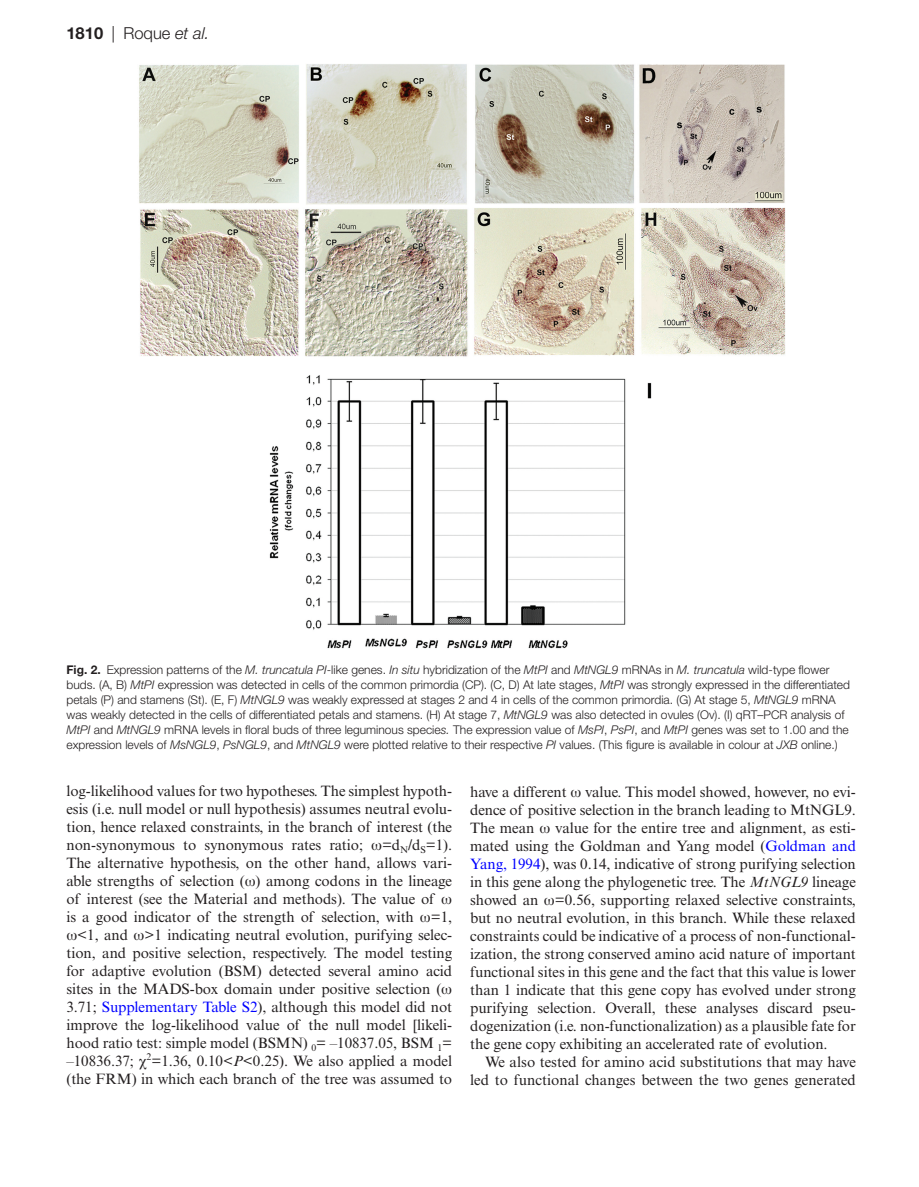
<style>
.page{position:relative;width:919px;height:1187px;background:#fff}
.page>*{position:absolute;margin:0;border:0;box-sizing:border-box;transform-origin:0 0}
.t1{font:300 16.5px "Helvetica Neue LT Std";color:#231f20}
.t2{font:15px/18px "Times New Roman MT Std";letter-spacing:-.005em;color:#231f20;text-align:justify}
.t3{font:300 12px/15px "Helvetica Neue LT Std";color:#231f20}
.s1{font-weight:700}
.s2{font-style:italic}
.s3{font-family:"Gandhari Unicode"}
.s4{color:#00f}
</style>
<div class="page">
<img style="left:139px;top:64px;width:646px;height:585px">
<p class="t1" style="left:66px;top:23px;width:144px"><span class="s1">1810</span> | Roque <span class="s2">et al.</span></p>
<p class="t3" style="left:66px;top:661px;width:785px"><span class="s1">Fig. 2.</span> Expression patterns of the <span class="s2">M. truncatula PI</span>-like genes. <span class="s2">In situ</span> hybridization of the <span class="s2">MtPI</span> and <span class="s2">MtNGL9</span> mRNAs in <span class="s2">M. truncatula</span> wild-type flower buds. (A, B) <span class="s2">MtPI</span> expression was detected in cells of the common primordia (CP). (C, D) At late stages, <span class="s2">MtPI</span> was strongly expressed in the differentiated petals (P) and stamens (St). (E, F) <span class="s2">MtNGL9</span> was weakly expressed at stages 2 and 4 in cells of the common primordia. (G) At stage 5, <span class="s2">MtNGL9</span> mRNA was weakly detected in the cells of differentiated petals and stamens. (H) At stage 7, <span class="s2">MtNGL9</span> was also detected in ovules (Ov). (I) qRT–PCR analysis of <span class="s2">MtPI</span> and <span class="s2">MtNGL9</span> mRNA levels in floral buds of three leguminous specie<span class="s2">s.</span> The expression value of <span class="s2">MsPI</span>, <span class="s2">PsPI</span>, and <span class="s2">MtPI</span> genes was set to 1.00 and the expression levels of <span class="s2">MsNGL9</span>, <span class="s2">PsNGL9</span>, and <span class="s2">MtNGL9</span> were plotted relative to their respective <span class="s2">PI</span> values. (This figure is available in colour at <span class="s2">JXB</span> online.)</p>
<p class="t2" style="left:66px;top:781px;width:387px">log-likelihood values for two hypotheses. The simplest hypoth&shy;esis (i.e. null model or null hypothesis) assumes neutral evolu&shy;tion, hence relaxed constraints, in the branch of interest (the non-synonymous to synonymous rates ratio; <span class="s3">ω</span>=d<sub>N</sub>/d<sub>S</sub>=1).<br>The alternative hypothesis, on the other hand, allows vari&shy;able strengths of selection (<span class="s3">ω</span>) among codons in the lineage of interest (see the Material and methods). The value of <span class="s3">ω </span>is a good indicator of the strength of selection, with <span class="s3">ω</span>=1, <span class="s3">ω</span>&lt;1, and <span class="s3">ω</span>&gt;1 indicating neutral evolution, purifying selec&shy;tion, and positive selection, respectively. The model testing for adaptive evolution (BSM) detected several amino acid sites in the MADS-box domain under positive selection (<span class="s3">ω </span>3.71; <span class="s4">Supplementary Table S2</span>), although this model did not improve the log-likelihood value of the null model [likeli&shy;hood ratio test: simple model (BSMN) <sub>0</sub>= –10837.05, BSM <sub>1</sub>= –10836.37; <span class="s3">χ</span><sup>2</sup>=1.36, 0.10&lt;<span class="s2">P</span>&lt;0.25). We also applied a model (the FRM) in which each branch of the tree was assumed to</p>
<p class="t2" style="left:470px;top:782px;width:387px">have a different <span class="s3">ω</span> value. This model showed, however, no evi&shy;dence of positive selection in the branch leading to MtNGL9.<br>The mean <span class="s3">ω</span> value for the entire tree and alignment, as esti&shy;mated using the Goldman and Yang model (<span class="s4">Goldman and Yang, 1994</span>), was 0.14, indicative of strong purifying selection in this gene along the phylogenetic tree. The <span class="s2">MtNGL9</span> lineage showed an <span class="s3">ω</span>=0.56, supporting relaxed selective constraints, but no neutral evolution, in this branch. While these relaxed constraints could be indicative of a process of non-functional&shy;ization, the strong conserved amino acid nature of important functional sites in this gene and the fact that this value is lower than 1 indicate that this gene copy has evolved under strong purifying selection. Overall, these analyses discard pseu&shy;dogenization (i.e. non-functionalization) as a plausible fate for the gene copy exhibiting an accelerated rate of evolution.</p>
<p class="t2" style="left:470px;top:1052px;width:387px;text-align:right">We also tested for amino acid substitutions that may have led to functional changes between the two genes generated</p>
</div>
